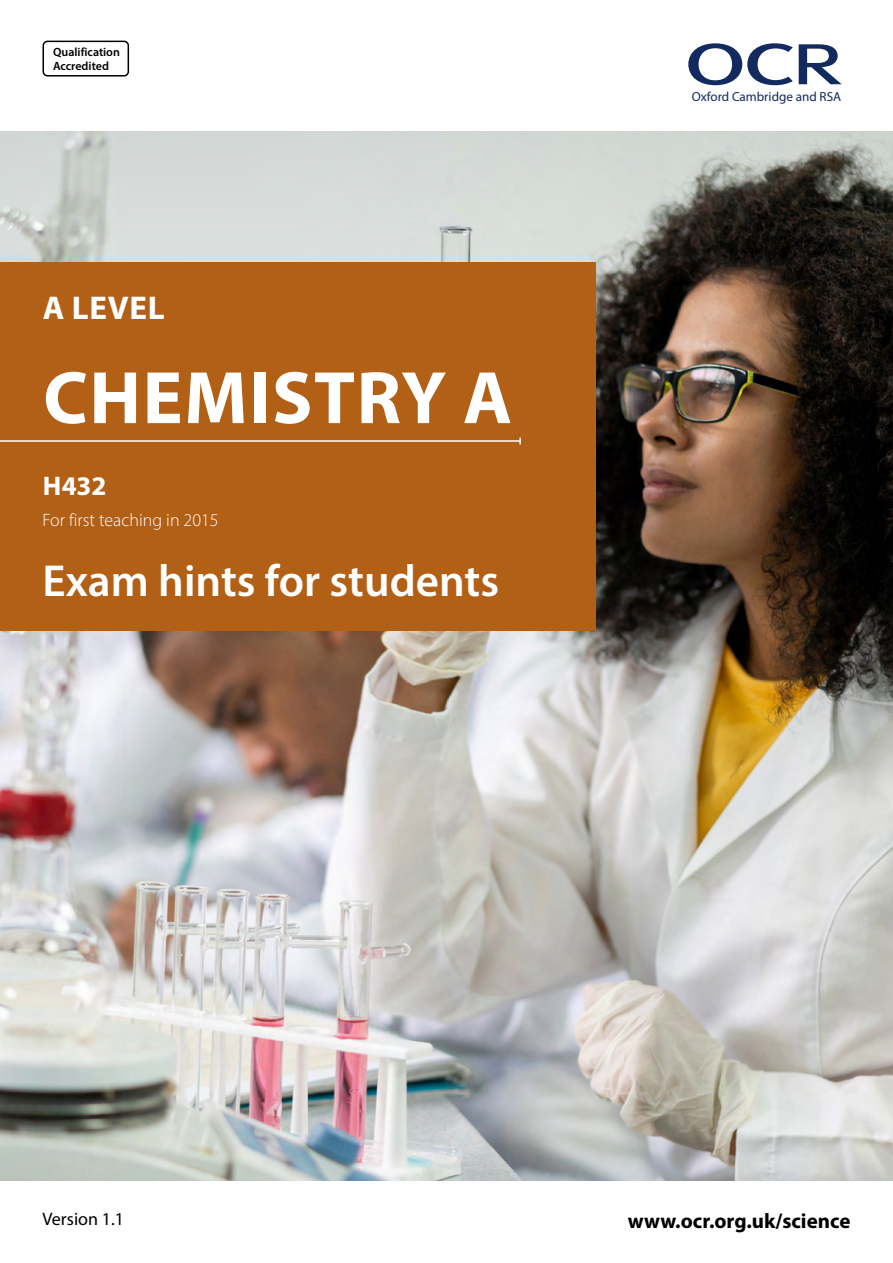
<style>
.page{position:relative;width:893px;height:1263px;background:#fff}
.page>*{position:absolute;margin:0;border:0;box-sizing:border-box;transform-origin:0 0}
.t1{font:700 75px "Myriad Pro";letter-spacing:.02em;color:#fff}
.t2{font:600 45px "Myriad Pro";color:#fff}
.t3{font:700 33px "Myriad Pro";letter-spacing:.02em;color:#fff}
.t4{font:700 27px "Myriad Pro";color:#fff}
.t5{font:700 21px "Myriad Pro";color:#000}
.t6{font:300 18px "Myriad Pro";color:#fff}
.t7{font:18px "Myriad Pro";color:#000}
.t8{font:13.2px "Myriad Pro";color:#132a5e}
.t9{font:600 12px "Myriad Pro";color:#000}
</style>
<div class="page">
<img style="left:0;top:132px;width:893px;height:1048px">
<div style="left:43px;top:41px;width:86px;height:36px;border:2px solid #000;border-radius:4px"></div>
<svg style="left:799px;top:44px;width:43px;height:40px"></svg>
<svg style="left:688px;top:43px;width:105px;height:42px"></svg>
<div style="left:0;top:263px;width:595px;height:368px;background:#b36017"></div>
<hr style="left:0;top:440px;width:520px;height:2px;background:#fff">
<svg style="left:519px;top:438px;width:2px;height:6px"></svg>
<p class="t9" style="left:53px;top:45px;width:68px">Qualification</p>
<p class="t9" style="left:53px;top:58px;width:57px">Accredited</p>
<p class="t3" style="left:43px;top:287px;width:123px">A LEVEL</p>
<p class="t1" style="left:43px;top:349px;width:470px">CHEMISTRY A</p>
<p class="t4" style="left:43px;top:469px;width:65px">H432</p>
<p class="t6" style="left:43px;top:509px;width:178px">For first teaching in 2015</p>
<p class="t2" style="left:43px;top:552px;width:458px">Exam hints for students</p>
<p class="t8" style="left:692px;top:88px;width:151px">Oxford Cambridge and RSA</p>
<p class="t7" style="left:43px;top:1208px;width:83px">Version 1.1</p>
<p class="t5" style="left:628px;top:1207px;width:224px">www.ocr.org.uk/science</p>
</div>
